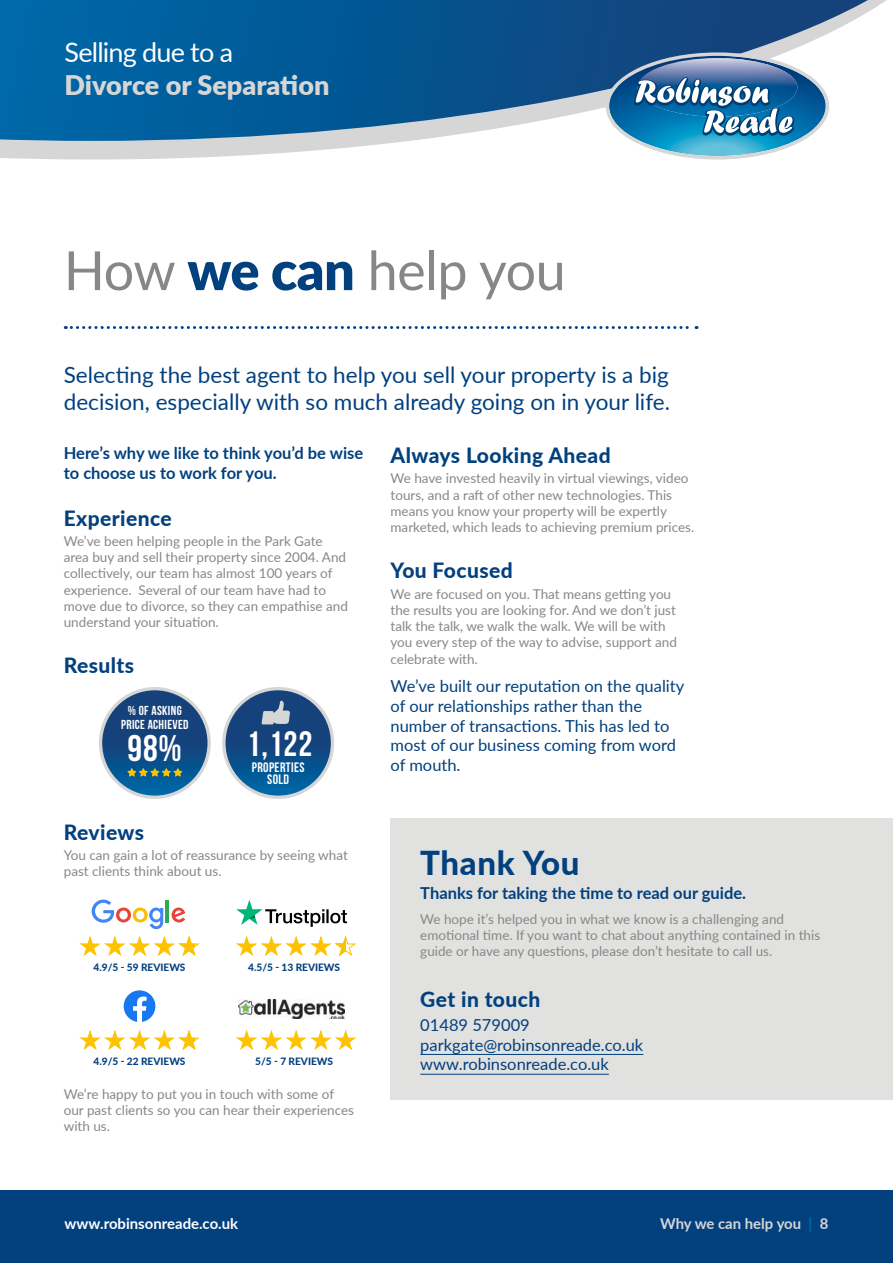
<style>
.page{position:relative;width:893px;height:1263px;background:#fff}
.page>*{position:absolute;margin:0;border:0;box-sizing:border-box;transform-origin:0 0}
.t1{font:54px "Lato";letter-spacing:-.01em;color:#878787}
.t2{font:700 37.05px "Bebas Neue";color:#fff}
.t3{font:700 35.25px "Bebas Neue";color:#fff}
.t4{font:800 33px "Lato";letter-spacing:.02em;color:#02407e}
.t5{font:900 27px "Lato";color:#d6d6d6}
.t6{font:27px "Lato";letter-spacing:-.03em;color:#fff}
.t7{font:22.5px/27px "Lato";color:#02407e}
.t8{font:800 21px "Lato";letter-spacing:.02em;color:#02407e}
.t9{font:16.5px/19.8px "Lato";color:#02407e}
.t10{font:700 16.5px/19.8px "Lato";color:#02407e}
.t11{font:700 14.85px "Lato";color:#fff}
.t12{font:700 14.85px "Lato";color:#d6d6d6}
.t13{font:700 13.65px/12px "Bebas Neue";letter-spacing:.025em;color:#fff;text-align:center}
.t14{font:13.5px/16.2px "Lato";color:#878787}
.t15{font:700 13.05px/14.1px "Bebas Neue";letter-spacing:.025em;color:#fff;text-align:center}
.t16{font:800 10.05px "Lato";color:#02407e}
.s1{font-weight:900;color:#02407e}
.s2{color:#006cad}
</style>
<div class="page">
<div style="left:0;top:1191px;width:893px;height:72px;background:#02407e"></div>
<svg style="left:0;top:141px;width:407px;height:18px;fill:#d6d6d6"></svg>
<svg style="left:0;top:0;width:887px;height:141px;background:#2b70a3"></svg>
<svg style="left:606px;top:52px;width:223px;height:107px"></svg>
<svg style="left:65px;top:326px;width:632px;height:3px"></svg>
<svg style="left:101px;top:689px;width:108px;height:108px;background:#174f86"></svg>
<div style="left:99px;top:687px;width:112px;height:112px;border:3px solid #d6d6d6;border-radius:50%"></div>
<svg style="left:127px;top:768px;width:55px;height:8px"></svg>
<svg style="left:224px;top:689px;width:108px;height:108px;background:#165088"></svg>
<div style="left:222px;top:687px;width:112px;height:112px;border:3px solid #d6d6d6;border-radius:50%"></div>
<svg style="left:261px;top:701px;width:29px;height:23px"></svg>
<div style="left:391px;top:818px;width:502px;height:282px;background:#e1e1e0"></div>
<hr style="left:420px;top:1054px;width:223px;height:1px;background:#02407e">
<hr style="left:420px;top:1074px;width:189px;height:1px;background:#02407e">
<svg style="left:236px;top:1030px;width:120px;height:20px"></svg>
<svg style="left:124px;top:990px;width:31px;height:32px"></svg>
<img style="left:239px;top:999px;width:105px;height:19px">
<svg style="left:79px;top:1029px;width:121px;height:21px"></svg>
<svg style="left:236px;top:900px;width:111px;height:27px"></svg>
<svg style="left:236px;top:935px;width:120px;height:21px"></svg>
<svg style="left:79px;top:900px;width:121px;height:56px"></svg>
<h3 class="t6" style="left:65px;top:33px;width:170px">Selling due to a</h3>
<h3 class="t5" style="left:65px;top:65px;width:266px">Divorce or Separation</h3>
<h1 class="t1" style="left:64px;top:232px;width:503px">How <span class="s1">we can</span> help you</h1>
<h3 class="t7" style="left:64px;top:360px;width:608px">Selecting the best agent to help you sell your property is a big decision, especially with so much already going on in your life.</h3>
<p class="t10" style="left:64px;top:443px;width:301px">Here’s why we like to think you’d be wise to choose us to work for you.</p>
<h3 class="t8" style="left:64px;top:502px;width:110px">Experience</h3>
<p class="t14" style="left:64px;top:532px;width:286px">We’ve been helping people in the Park Gate area buy and sell their property since 2004. And collectively, our team has almost 100 years of experience. Several of our team have had to move due to divorce, so they can empathise and understand your situation.</p>
<h3 class="t8" style="left:64px;top:650px;width:72px">Results</h3>
<p class="t15" style="left:121px;top:703px;width:69px">% OF ASKING<br>PRICE ACHIEVED</p>
<h2 class="t2" style="left:127px;top:728px;width:56px">98%</h2>
<h3 class="t3" style="left:246px;top:724px;width:67px">1,122</h3>
<p class="t13" style="left:252px;top:761px;width:54px">PROPERTIES<br>SOLD</p>
<h3 class="t8" style="left:64px;top:816px;width:82px">Reviews</h3>
<p class="t14" style="left:64px;top:846px;width:286px">You can gain a lot of reassurance by seeing what past clients think about us.</p>
<p class="t16" style="left:94px;top:960px;width:93px">4.9/5 - 59 REVIEWS</p>
<p class="t16" style="left:248px;top:960px;width:93px">4.5/5 - 13 REVIEWS</p>
<p class="t16" style="left:94px;top:1054px;width:93px">4.9/5 - 22 REVIEWS</p>
<p class="t16" style="left:255px;top:1054px;width:79px">5/5 - 7 REVIEWS</p>
<p class="t14" style="left:64px;top:1085px;width:292px">We’re happy to put you in touch with some of our past clients so you can hear their experiences with us.</p>
<h3 class="t8" style="left:391px;top:440px;width:222px">Always Looking Ahead</h3>
<p class="t14" style="left:391px;top:470px;width:305px">We have invested heavily in virtual viewings, video tours, and a raft of other new technologies. This means you know your property will be expertly marketed, which leads to achieving premium prices.</p>
<h3 class="t8" style="left:391px;top:555px;width:124px">You Focused</h3>
<p class="t14" style="left:391px;top:585px;width:288px">We are focused on you. That means getting you the results you are looking for. And we don’t just talk the talk, we walk the walk. We will be with you every step of the way to advise, support and celebrate with.</p>
<p class="t9" style="left:391px;top:675px;width:295px">We’ve built our reputation on the quality of our relationships rather than the number of transactions. This has led to most of our business coming from word of mouth.</p>
<h3 class="t4" style="left:420px;top:838px;width:161px">Thank You</h3>
<p class="t10" style="left:420px;top:882px;width:327px">Thanks for taking the time to read our guide.</p>
<p class="t14" style="left:420px;top:910px;width:401px">We hope it’s helped you in what we know is a challenging and emotional time. If you want to chat about anything contained in this guide or have any questions, please don’t hesitate to call us.</p>
<h3 class="t8" style="left:420px;top:983px;width:121px">Get in touch</h3>
<p class="t9" style="left:420px;top:1014px;width:225px">01489 579009 parkgate@robinsonreade.co.uk www.robinsonreade.co.uk</p>
<p class="t11" style="left:65px;top:1213px;width:175px">www.robinsonreade.co.uk</p>
<p class="t12" style="left:660px;top:1213px;width:170px">Why we can help you <span class="s2">|</span> 8</p>
</div>
